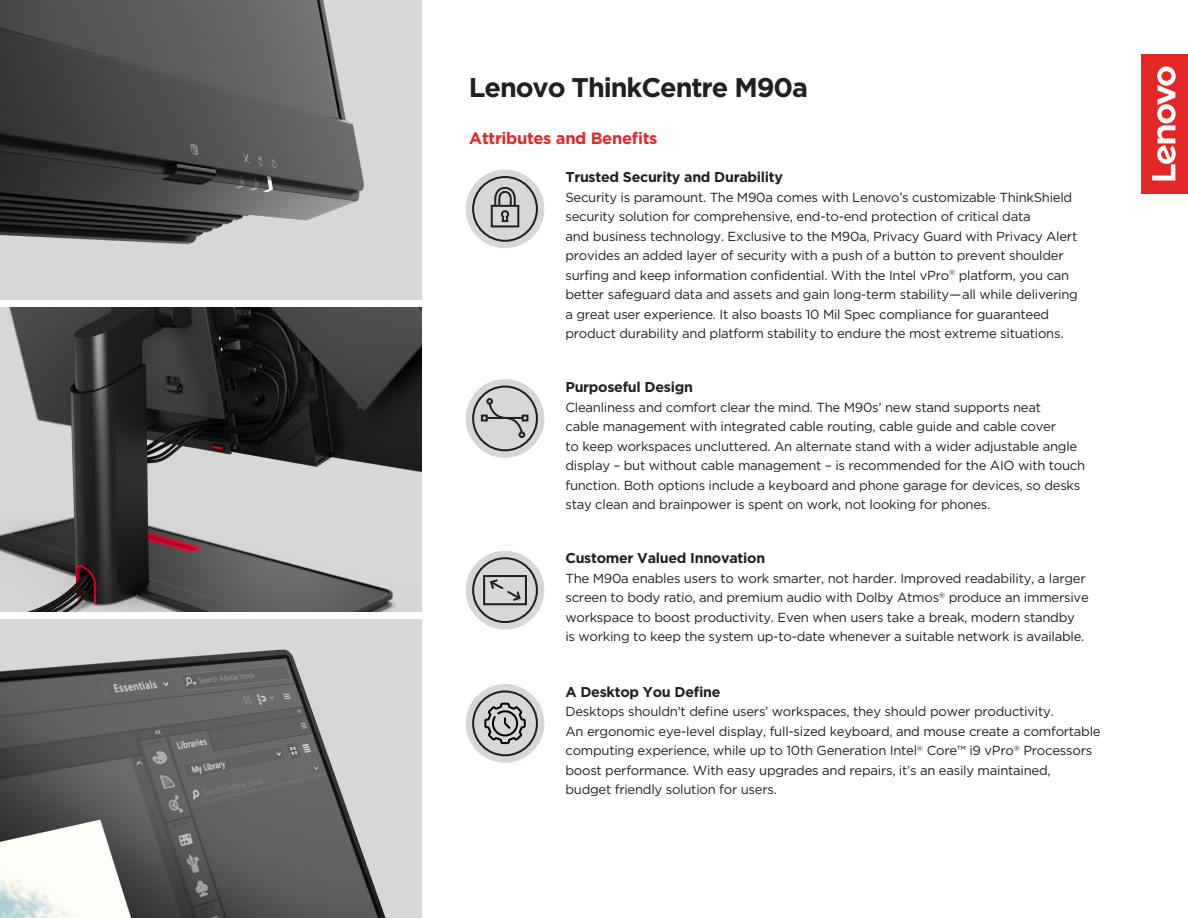
<style>
.page{position:relative;width:1188px;height:918px;background:#fff}
.page>*{position:absolute;margin:0;border:0;box-sizing:border-box;transform-origin:0 0}
.t1{font:700 27px "Gotham";letter-spacing:-.04em;color:#231f20}
.t2{font:700 16.5px "Gotham";letter-spacing:-.02em;color:#e32626}
._2nd_page_bullets{font:700 14.25px "Gotham";letter-spacing:-.02em;color:#231f20}
._2nd_page_bullets-2{font:13.2px/19.5px "Gotham";letter-spacing:-.02em;color:#211f20}
</style>
<div class="page">
<div style="left:466px;top:551px;width:78px;height:79px;background:#d9d7d5;border-radius:50%"></div>
<div style="left:472px;top:557px;width:66px;height:66px;border:2px solid #231f20;border-radius:50%"></div>
<svg style="left:483px;top:575px;width:44px;height:31px"></svg>
<div style="left:466px;top:379px;width:78px;height:79px;background:#d9d7d5;border-radius:50%"></div>
<div style="left:472px;top:386px;width:66px;height:65px;border:2px solid #231f20;border-radius:50%"></div>
<div style="left:522px;top:415px;width:6px;height:7px;border:2px solid #231f20"></div>
<div style="left:481px;top:415px;width:7px;height:6px;border:2px solid #231f20"></div>
<div style="left:486px;top:398px;width:7px;height:7px;border:2px solid #231f20;border-radius:50%"></div>
<div style="left:518px;top:431px;width:7px;height:7px;border:2px solid #231f20;border-radius:50%"></div>
<svg style="left:487px;top:400px;width:37px;height:36px"></svg>
<div style="left:466px;top:170px;width:78px;height:78px;background:#d9d7d5;border-radius:50%"></div>
<div style="left:472px;top:176px;width:66px;height:66px;border:2px solid #231f20;border-radius:50%"></div>
<svg style="left:491px;top:187px;width:28px;height:40px"></svg>
<div style="left:466px;top:684px;width:78px;height:79px;background:#d9d7d5;border-radius:50%"></div>
<div style="left:472px;top:690px;width:66px;height:66px;border:2px solid #231f20;border-radius:50%"></div>
<svg style="left:484px;top:702px;width:42px;height:43px"></svg>
<img style="left:0;top:307px;width:421px;height:305px">
<img style="left:0;top:619px;width:421px;height:299px">
<img style="left:0;top:0;width:421px;height:300px">
<div style="left:1142px;top:54px;width:46px;height:139px;background:#e32626"></div>
<svg style="left:1152px;top:66px;width:24px;height:114px"></svg>
<p class="t1" style="left:469px;top:72px;width:341px">Lenovo ThinkCentre M90a</p>
<p class="t2" style="left:469px;top:129px;width:190px">Attributes and Benefits</p>
<p class="_2nd_page_bullets" style="left:565px;top:169px;width:219px">Trusted Security and Durability</p>
<p class="_2nd_page_bullets-2" style="left:565px;top:187px;width:514px">Security is paramount. The M90a comes with Lenovo’s customizable ThinkShield security solution for comprehensive, end-to-end protection of critical data<br>and business technology. Exclusive to the M90a, Privacy Guard with Privacy Alert provides an added layer of security with a push of a button to prevent shoulder surfing and keep information confidential. With the Intel vPro<sup>®</sup> platform, you can better safeguard data and assets and gain long-term stability—all while delivering a great user experience. It also boasts 10 Mil Spec compliance for guaranteed product durability and platform stability to endure the most extreme situations.</p>
<p class="_2nd_page_bullets" style="left:565px;top:379px;width:129px">Purposeful Design</p>
<p class="_2nd_page_bullets-2" style="left:565px;top:397px;width:521px">Cleanliness and comfort clear the mind. The M90s’ new stand supports neat<br>cable management with integrated cable routing, cable guide and cable cover<br>to keep workspaces uncluttered. An alternate stand with a wider adjustable angle display – but without cable management – is recommended for the AIO with touch function. Both options include a keyboard and phone garage for devices, so desks stay clean and brainpower is spent on work, not looking for phones.</p>
<p class="_2nd_page_bullets" style="left:565px;top:550px;width:201px">Customer Valued Innovation</p>
<p class="_2nd_page_bullets-2" style="left:565px;top:568px;width:525px">The M90a enables users to work smarter, not harder. Improved readability, a larger screen to body ratio, and premium audio with Dolby Atmos<sup>®</sup> produce an immersive workspace to boost productivity. Even when users take a break, modern standby<br>is working to keep the system up-to-date whenever a suitable network is available.</p>
<p class="_2nd_page_bullets" style="left:565px;top:683px;width:157px">A Desktop You Define</p>
<p class="_2nd_page_bullets-2" style="left:565px;top:702px;width:537px">Desktops shouldn’t define users’ workspaces, they should power productivity.<br>An ergonomic eye-level display, full-sized keyboard, and mouse create a comfortable computing experience, while up to 10th Generation Intel<sup>®</sup> Core™ i9 vPro<sup>®</sup> Processors boost performance. With easy upgrades and repairs, it’s an easily maintained,<br>budget friendly solution for users.</p>
</div>
